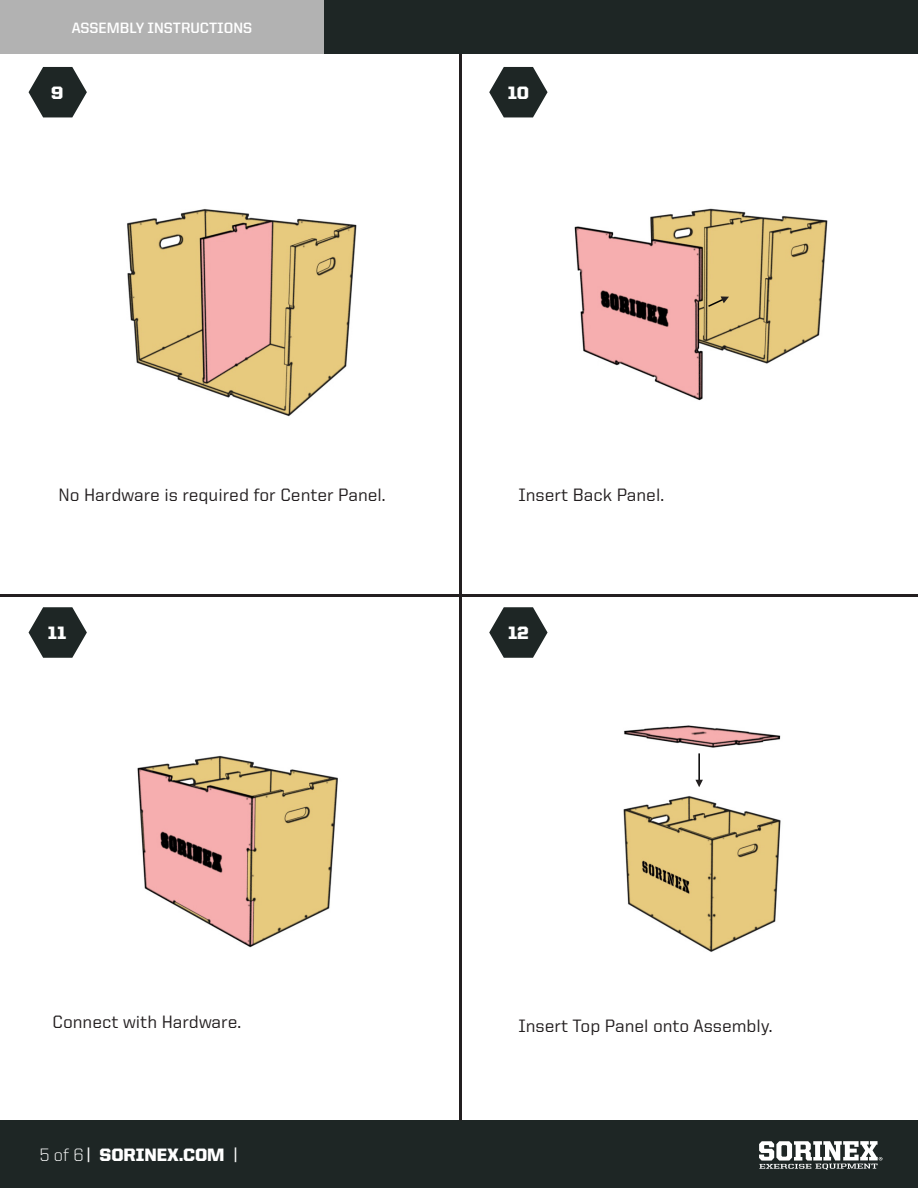
<style>
.page{position:relative;width:918px;height:1188px;background:#fff}
.page>*{position:absolute;margin:0;border:0;box-sizing:border-box;transform-origin:0 0}
.t1{font:500 18px "United Sans Reg";color:#231f20}
.t2{font:900 18px "United Sans Reg";color:#fff}
.t3{font:700 15px "United Sans Reg";color:#fff}
.s1{font-weight:300}
.s2{font-weight:500}
</style>
<div class="page">
<div style="left:0;top:1120px;width:918px;height:68px;background:#1e2625"></div>
<svg style="left:759px;top:1141px;width:123px;height:29px"></svg>
<div style="left:0;top:0;width:324px;height:54px;background:#b2b2b2"></div>
<div style="left:324px;top:0;width:594px;height:54px;background:#1e2625"></div>
<hr style="left:459px;top:54px;width:3px;height:1066px;background:#231f20">
<hr style="left:0;top:594px;width:918px;height:3px;background:#231f20">
<svg style="left:29px;top:607px;width:58px;height:51px"></svg>
<svg style="left:29px;top:67px;width:58px;height:50px"></svg>
<svg style="left:489px;top:607px;width:59px;height:51px"></svg>
<svg style="left:489px;top:67px;width:59px;height:50px"></svg>
<img style="left:623px;top:725px;width:158px;height:227px">
<img style="left:137px;top:755px;width:201px;height:193px">
<img style="left:574px;top:208px;width:254px;height:193px">
<img style="left:127px;top:209px;width:230px;height:208px">
<svg style="left:707px;top:296px;width:22px;height:12px"></svg>
<hr style="left:698px;top:753px;width:2px;height:30px;background:#000">
<svg style="left:695px;top:780px;width:8px;height:7px"></svg>
<p class="t3" style="left:72px;top:19px;width:182px">ASSEMBLY INSTRUCTIONS</p>
<p class="t2" style="left:51px;top:83px;width:14px">9</p>
<p class="t2" style="left:508px;top:83px;width:23px">10</p>
<p class="t1" style="left:59px;top:485px;width:329px">No Hardware is required for Center Panel.</p>
<p class="t1" style="left:518px;top:485px;width:147px">Insert Back Panel.</p>
<p class="t2" style="left:48px;top:623px;width:20px">11</p>
<p class="t2" style="left:508px;top:623px;width:22px">12</p>
<p class="t1" style="left:52px;top:1012px;width:190px">Connect with Hardware.</p>
<p class="t1" style="left:518px;top:1016px;width:255px">Insert Top Panel onto Assembly.</p>
<p class="t2" style="left:40px;top:1145px;width:200px"><span class="s1">5 of 6</span><span class="s2">|</span> SORINEX.COM <span class="s2">|</span></p>
</div>
